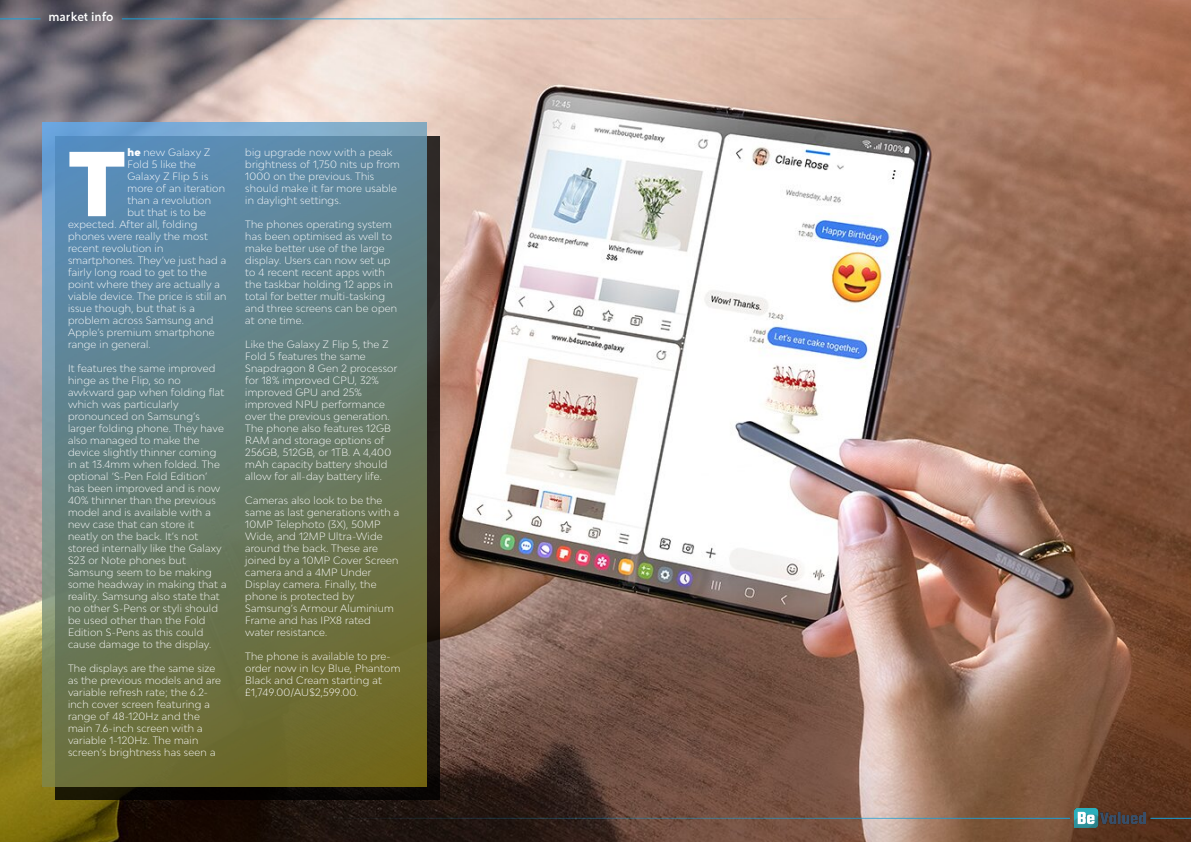
<style>
.page{position:relative;width:1191px;height:842px;background:#fff}
.page>*{position:absolute;margin:0;border:0;box-sizing:border-box;transform-origin:0 0}
.t1{font:900 86.9px "Bw Modelica";color:#fff}
.t2{font:500 12px "Creo";color:#fff}
.t3{font:300 10px/12px "Bw Modelica";letter-spacing:.02em;color:#fff}
.s1{font-weight:900}
</style>
<div class="page">
<img style="left:0;top:0;width:1191px;height:842px">
<div style="left:55px;top:136px;width:384px;height:663px;background:#000;opacity:.8"></div>
<img style="left:43px;top:123px;width:384px;height:664px">
<hr style="left:0;top:18px;width:40px;height:1px;background:#189fd8">
<hr style="left:122px;top:18px;width:746px;height:1px;background:#189fd8">
<hr style="left:1151px;top:818px;width:40px;height:1px;background:#189fd8">
<img style="left:1074px;top:809px;width:71px;height:19px">
<hr style="left:323px;top:818px;width:746px;height:1px;background:#189fd8">
<p class="t2" style="left:48px;top:12px;width:67px">market info</p>
<h1 class="t1" style="left:68px;top:148px;width:59px">T</h1>
<p class="t3" style="left:127px;top:147px;width:84px"><span class="s1">he</span> new Galaxy Z</p>
<p class="t3" style="left:127px;top:159px;width:70px">Fold 5 like the</p>
<p class="t3" style="left:127px;top:171px;width:82px">Galaxy Z Flip 5 is</p>
<p class="t3" style="left:127px;top:183px;width:99px">more of an iteration</p>
<p class="t3" style="left:127px;top:195px;width:85px">than a revolution</p>
<p class="t3" style="left:127px;top:207px;width:80px">but that is to be</p>
<p class="t3" style="left:68px;top:219px;width:131px">expected. After all, folding</p>
<p class="t3" style="left:68px;top:231px;width:141px">phones were really the most</p>
<p class="t3" style="left:68px;top:243px;width:97px">recent revolution in</p>
<p class="t3" style="left:68px;top:255px;width:160px">smartphones. They’ve just had a</p>
<p class="t3" style="left:68px;top:267px;width:140px">fairly long road to get to the</p>
<p class="t3" style="left:68px;top:279px;width:153px">point where they are actually a</p>
<p class="t3" style="left:68px;top:291px;width:160px">viable device. The price is still an</p>
<p class="t3" style="left:68px;top:303px;width:128px">issue though, but that is a</p>
<p class="t3" style="left:68px;top:315px;width:147px">problem across Samsung and</p>
<p class="t3" style="left:68px;top:327px;width:148px">Apple’s premium smartphone</p>
<p class="t3" style="left:68px;top:339px;width:84px">range in general.</p>
<p class="t3" style="left:68px;top:363px;width:160px">It features the same improved hinge as the Flip, so no awkward gap when folding flat which was particularly pronounced on Samsung’s larger folding phone. They have also managed to make the device slightly thinner coming in at 13.4mm when folded. The optional ‘S-Pen Fold Edition’<br>has been improved and is now<br>40% thinner than the previous model and is available with a new case that can store it neatly on the back. It’s not stored internally like the Galaxy<br>S23 or Note phones but<br>Samsung seem to be making some headway in making that a reality. Samsung also state that no other S-Pens or styli should be used other than the Fold<br>Edition S-Pens as this could cause damage to the display.</p>
<p class="t3" style="left:68px;top:663px;width:154px">The displays are the same size as the previous models and are variable refresh rate; the 6.2- inch cover screen featuring a range of 48-120Hz and the main 7.6-inch screen with a variable 1-120Hz. The main screen’s brightness has seen a</p>
<p class="t3" style="left:245px;top:147px;width:156px">big upgrade now with a peak brightness of 1,750 nits up from<br>1000 on the previous. This should make it far more usable in daylight settings.</p>
<p class="t3" style="left:245px;top:219px;width:153px">The phones operating system has been optimised as well to make better use of the large display. Users can now set up to 4 recent recent apps with the taskbar holding 12 apps in total for better multi-tasking and three screens can be open at one time.</p>
<p class="t3" style="left:245px;top:339px;width:153px">Like the Galaxy Z Flip 5, the Z<br>Fold 5 features the same<br>Snapdragon 8 Gen 2 processor for 18% improved CPU, 32% improved GPU and 25% improved NPU performance over the previous generation.<br>The phone also features 12GB<br>RAM and storage options of<br>256GB, 512GB, or 1TB. A 4,400 mAh capacity battery should allow for all-day battery life.</p>
<p class="t3" style="left:245px;top:495px;width:155px">Cameras also look to be the same as last generations with a<br>10MP Telephoto (3X), 50MP<br>Wide, and 12MP Ultra-Wide around the back. These are joined by a 10MP Cover Screen camera and a 4MP Under<br>Display camera. Finally, the phone is protected by<br>Samsung’s Armour Aluminium<br>Frame and has IPX8 rated water resistance.</p>
<p class="t3" style="left:245px;top:651px;width:157px">The phone is available to pre&shy;order now in Icy Blue, Phantom<br>Black and Cream starting at £1,749.00/AU$2,599.00.</p>
</div>
